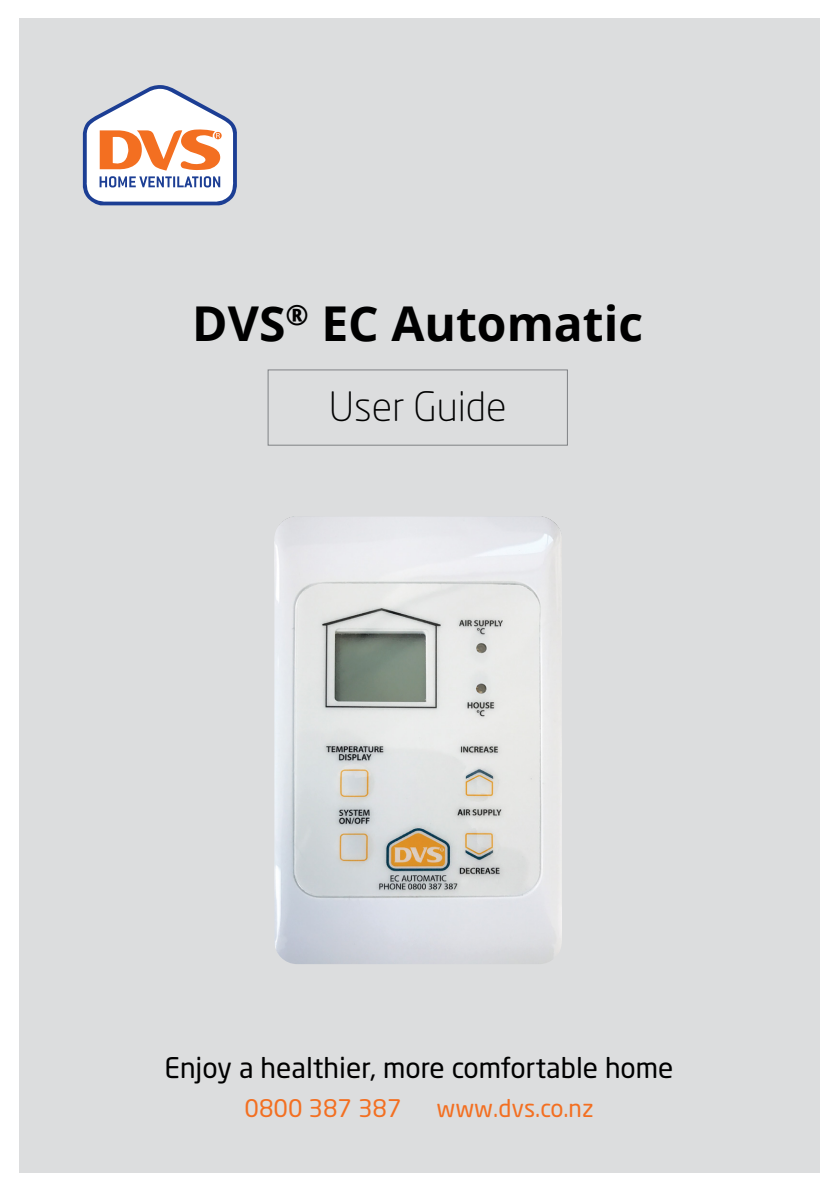
<style>
.page{position:relative;width:840px;height:1191px;background:#fff}
.page>*{position:absolute;margin:0;border:0;box-sizing:border-box;transform-origin:0 0}
.t1{font:700 48px "Open Sans";color:#000}
.t2{font:300 40px "Neo Sans Std";color:#000}
.t3{font:28px "Neo Sans Std";color:#000}
.t4{font:24px "Neo Sans Std";color:#f36f21}
</style>
<div class="page">
<div style="left:19px;top:18px;width:799px;height:1154px;background:#dcddde"></div>
<div style="left:267px;top:369px;width:300px;height:77px;border:1px solid #808285"></div>
<svg style="left:83px;top:85px;width:154px;height:120px"></svg>
<img style="left:274px;top:516px;width:287px;height:448px">
<p class="t1" style="left:192px;top:289px;width:452px">DVS<sup>®</sup> EC Automatic</p>
<p class="t2" style="left:329px;top:383px;width:179px">User Guide</p>
<p class="t3" style="left:164px;top:1051px;width:510px">Enjoy a healthier, more comfortable home</p>
<p class="t4" style="left:244px;top:1093px;width:159px">0800 387 387</p>
<p class="t4" style="left:436px;top:1093px;width:158px">www.dvs.co.nz</p>
</div>
